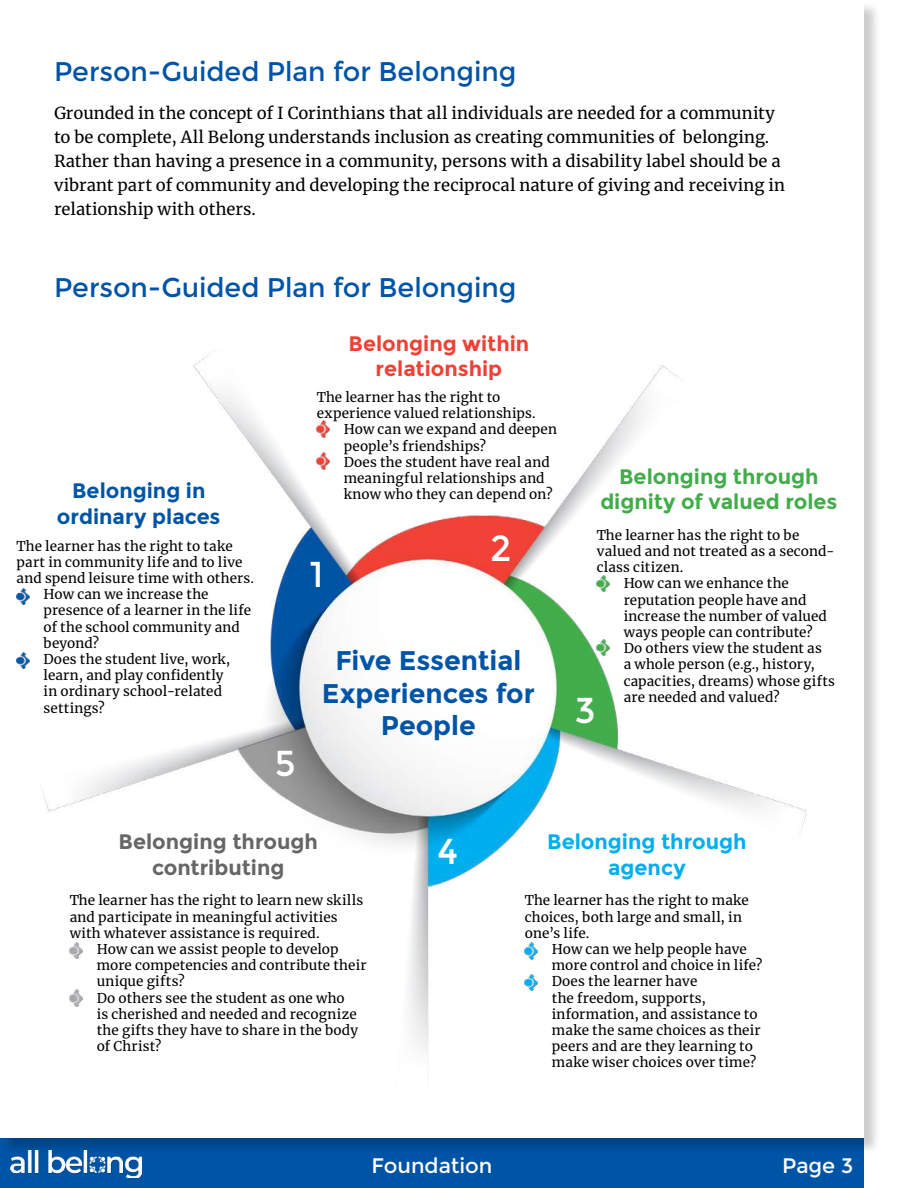
<style>
.page{position:relative;width:918px;height:1188px;background:#fff}
.page>*{position:absolute;margin:0;border:0;box-sizing:border-box;transform-origin:0 0}
.t1{font:36px "Montserrat";color:#fff}
.t2{font:27px "Montserrat";letter-spacing:-.005em;color:#0054a6}
.t3{font:700 27px/32.4px "Montserrat";color:#0054a6;text-align:center}
.t4{font:700 21px/25.2px "Montserrat";color:#41ad49;text-align:center}
.t5{font:700 21px/25.2px "Montserrat";color:#666;text-align:center}
.t6{font:700 21px/25.2px "Montserrat";color:#ef4136;text-align:center}
.t7{font:700 21px/25.2px "Montserrat";color:#0054a6;text-align:center}
.t8{font:700 21px/25.2px "Montserrat";color:#00aeef;text-align:center}
.t9{font:21px "Montserrat";letter-spacing:-.005em;color:#fff}
.t10{font:16.5px/24px "Merriweather";color:#000}
.t11{font:13.5px/16.2px "Merriweather";letter-spacing:.01em;color:#000}
</style>
<div class="page">
<div style="left:0;top:1137px;width:864px;height:51px;background:#0054a6"></div>
<img style="left:11px;top:1155px;width:130px;height:23px">
<div style="left:1px;top:1px;width:881px;height:1154px;background:#000;opacity:.2"></div>
<div style="left:0;top:0;width:864px;height:1137px;background:#fff"></div>
<img style="left:41px;top:351px;width:765px;height:735px">
<img style="left:17px;top:588px;width:13px;height:17px">
<img style="left:17px;top:652px;width:13px;height:17px">
<img style="left:317px;top:421px;width:13px;height:16px">
<img style="left:317px;top:453px;width:13px;height:16px">
<img style="left:597px;top:575px;width:13px;height:17px">
<img style="left:597px;top:639px;width:13px;height:17px">
<img style="left:525px;top:943px;width:13px;height:17px">
<img style="left:525px;top:974px;width:13px;height:17px">
<img style="left:70px;top:942px;width:13px;height:17px">
<img style="left:70px;top:990px;width:13px;height:16px">
<h2 class="t2" style="left:54px;top:56px;width:464px">Person-Guided Plan for Belonging</h2>
<p class="t10" style="left:54px;top:101px;width:733px">Grounded in the concept of I Corinthians that all individuals are needed for a community to be complete, All Belong understands inclusion as creating communities of belonging.<br>Rather than having a presence in a community, persons with a disability label should be a vibrant part of community and developing the reciprocal nature of giving and receiving in relationship with others.</p>
<h2 class="t2" style="left:54px;top:271px;width:464px">Person-Guided Plan for Belonging</h2>
<h3 class="t7" style="left:57px;top:479px;width:165px">Belonging in ordinary places</h3>
<p class="t11" style="left:17px;top:537px;width:239px">The learner has the right to take part in community life and to live and spend leisure time with others.</p>
<p class="t11" style="left:44px;top:586px;width:209px;text-indent:-27px">• How can we increase the presence of a learner in the life of the school community and beyond?</p>
<p class="t11" style="left:44px;top:651px;width:188px;text-indent:-27px">• Does the student live, work, learn, and play confidently in ordinary school-related settings?</p>
<h3 class="t6" style="left:348px;top:331px;width:182px">Belonging within relationship</h3>
<p class="t11" style="left:317px;top:389px;width:220px">The learner has the right to experience valued relationships.</p>
<p class="t11" style="left:344px;top:421px;width:215px;text-indent:-27px">• How can we expand and deepen people’s friendships?</p>
<p class="t11" style="left:344px;top:453px;width:211px;text-indent:-27px">• Does the student have real and meaningful relationships and know who they can depend on?</p>
<h1 class="t1" style="left:310px;top:554px;width:15px">1</h1>
<h1 class="t1" style="left:490px;top:527px;width:23px">2</h1>
<h1 class="t1" style="left:275px;top:742px;width:22px">5</h1>
<h2 class="t3" style="left:322px;top:645px;width:214px">Five Essential<br>Experiences for<br>People</h2>
<h3 class="t4" style="left:600px;top:464px;width:239px">Belonging through dignity of valued roles</h3>
<p class="t11" style="left:597px;top:526px;width:239px">The learner has the right to be valued and not treated as a second&shy;class citizen.</p>
<p class="t11" style="left:624px;top:575px;width:205px;text-indent:-27px">• How can we enhance the reputation people have and increase the number of valued ways people can contribute?</p>
<p class="t11" style="left:624px;top:640px;width:213px;text-indent:-27px">• Do others view the student as<br>a whole person (e.g., history, capacities, dreams) whose gifts are needed and valued?</p>
<h1 class="t1" style="left:575px;top:690px;width:22px">3</h1>
<h3 class="t5" style="left:119px;top:830px;width:201px">Belonging through contributing</h3>
<p class="t11" style="left:70px;top:892px;width:295px">The learner has the right to learn new skills and participate in meaningful activities with whatever assistance is required.</p>
<p class="t11" style="left:97px;top:941px;width:271px;text-indent:-27px">• How can we assist people to develop more competencies and contribute their unique gifts?</p>
<p class="t11" style="left:97px;top:989px;width:263px;text-indent:-27px">• Do others see the student as one who is cherished and needed and recognize the gifts they have to share in the body of Christ?</p>
<h1 class="t1" style="left:438px;top:830px;width:22px">4</h1>
<h3 class="t8" style="left:547px;top:830px;width:201px">Belonging through agency</h3>
<p class="t11" style="left:525px;top:892px;width:226px">The learner has the right to make choices, both large and small, in one’s life.</p>
<p class="t11" style="left:552px;top:941px;width:212px;text-indent:-27px">• How can we help people have more control and choice in life?</p>
<p class="t11" style="left:552px;top:973px;width:210px;text-indent:-27px">• Does the learner have<br>the freedom, supports, information, and assistance to make the same choices as their peers and are they learning to make wiser choices over time?</p>
<h3 class="t9" style="left:372px;top:1154px;width:122px">Foundation</h3>
<h3 class="t9" style="left:782px;top:1154px;width:72px">Page 3</h3>
</div>
